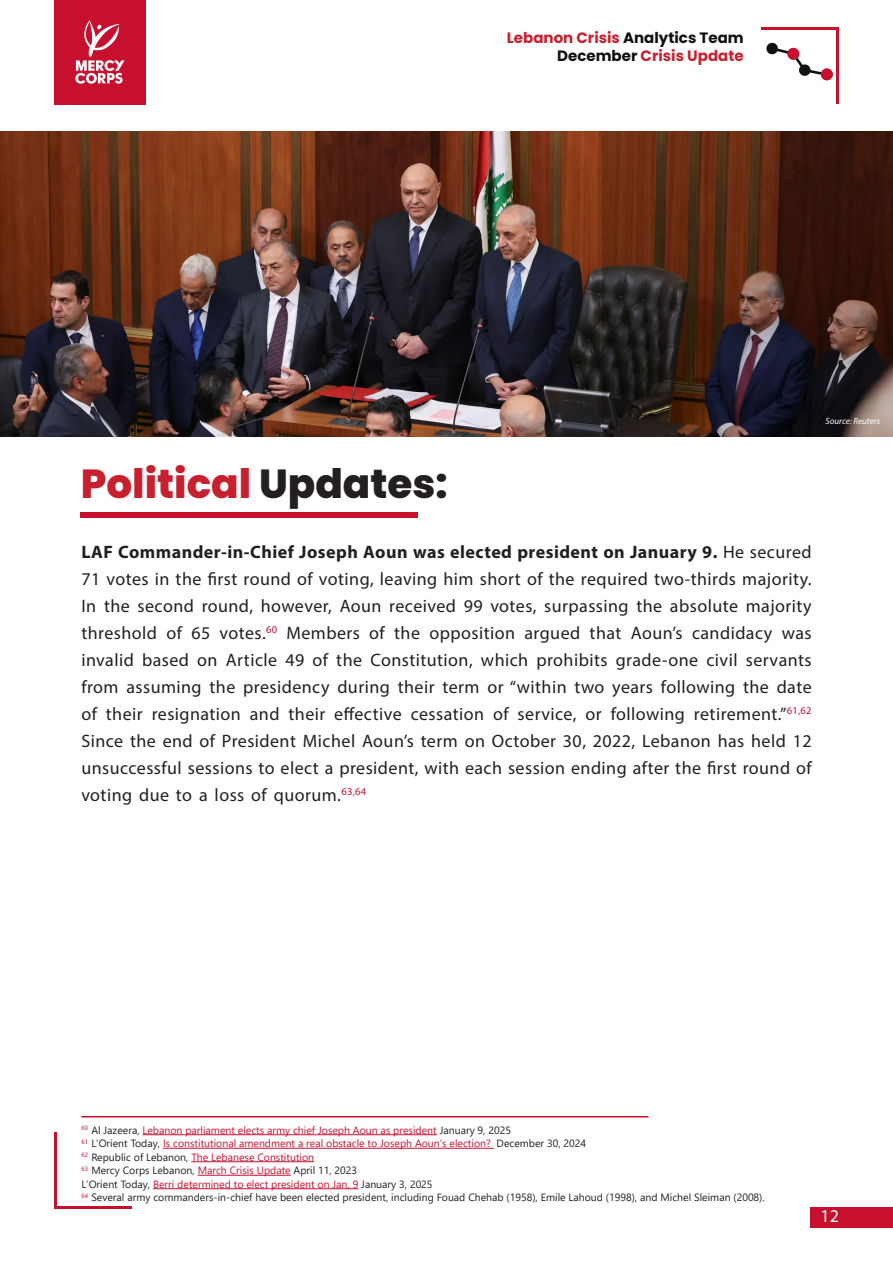
<style>
.page{position:relative;width:893px;height:1263px;background:#fff}
.page>*{position:absolute;margin:0;border:0;box-sizing:border-box;transform-origin:0 0}
.t1{font:800 40.5px "Poppins";color:#c7202e}
.t2{font:18px/27px "Myriad Pro";letter-spacing:.025em;color:#231f20;text-align:justify}
.t3{font:18px "Myriad Pro";color:#fff}
.t4{font:700 15px/18px "Poppins";color:#c7202e;text-align:right}
.t5{font:10.5px "Segoe UI";color:#c71031}
.footnote_text{font:10.5px "Segoe UI";color:#231f20}
.t6{font:italic 9px "Myriad Pro";color:#fff}
.s1{color:#0f1013}
.s2{color:#231f20}
.s3{font-weight:700}
.s4{color:#c71031}
</style>
<div class="page">
<div style="left:54px;top:0;width:92px;height:104px;background:#c70f2e"></div>
<svg style="left:75px;top:20px;width:49px;height:64px"></svg>
<svg style="left:766px;top:42px;width:67px;height:38px"></svg>
<hr style="left:761px;top:28px;width:77px;height:2px;background:#c70f2e">
<hr style="left:836px;top:28px;width:3px;height:76px;background:#c70f2e">
<hr style="left:55px;top:1207px;width:77px;height:2px;background:#c70f2e">
<hr style="left:54px;top:1132px;width:3px;height:77px;background:#c70f2e">
<div style="left:787px;top:48px;width:12px;height:12px;background:#c70f2e;border-radius:50%"></div>
<div style="left:821px;top:68px;width:12px;height:12px;background:#c70f2e;border-radius:50%"></div>
<div style="left:811px;top:1207px;width:82px;height:20px;background:#c70f2e"></div>
<div style="left:81px;top:512px;width:337px;height:6px;background:#c70f2e"></div>
<img style="left:0;top:131px;width:603px;height:306px">
<svg style="left:603px;top:131px;width:290px;height:306px;background:#41251b"></svg>
<hr style="left:142px;top:1134px;width:295px;height:1px;background:#c71031">
<hr style="left:163px;top:1148px;width:331px;height:1px;background:#c71031">
<hr style="left:191px;top:1161px;width:123px;height:1px;background:#c71031">
<hr style="left:198px;top:1175px;width:93px;height:1px;background:#c71031">
<hr style="left:153px;top:1188px;width:205px;height:1px;background:#c71031">
<hr style="left:81px;top:1116px;width:567px;height:1px;background:#c70f2e">
<p class="t4" style="left:507px;top:29px;width:238px">Lebanon Crisis <span class="s1">Analytics Team<br>December</span> Crisis Update</p>
<p class="t6" style="left:825px;top:416px;width:56px">Source: Reuters</p>
<p class="t1" style="left:81px;top:461px;width:369px">Political <span class="s2">Updates:</span></p>
<p class="t2" style="left:81px;top:538px;width:732px"><span class="s3">LAF Commander-in-Chief Joseph Aoun was elected president on January 9.</span> He secured 71 votes in the first round of voting, leaving him short of the required two-thirds majority.<br>In the second round, however, Aoun received 99 votes, surpassing the absolute majority threshold of 65 votes.<sup>60</sup> Members of the opposition argued that Aoun’s candidacy was invalid based on Article 49 of the Constitution, which prohibits grade-one civil servants from assuming the presidency during their term or “within two years following the date of their resignation and their effective cessation of service, or following retirement.”<sup>61,62<br></sup>Since the end of President Michel Aoun’s term on October 30, 2022, Lebanon has held 12 unsuccessful sessions to elect a president, with each session ending after the first round of voting due to a loss of quorum.<sup>63,64</sup></p>
<p class="t5" style="left:81px;top:1120px;width:431px"><sup>60</sup> <span class="s2">Al Jazeera,</span> Lebanon parliament elects army chief Joseph Aoun as president <span class="s2">January 9, 2025</span></p>
<p class="t5" style="left:81px;top:1134px;width:506px"><sup>61</sup> <span class="s2">L’Orient Today,</span> Is constitutional amendment a real obstacle to Joseph Aoun’s election? <span class="s2">December 30, 2024</span></p>
<p class="t5" style="left:81px;top:1147px;width:234px"><sup>62</sup> <span class="s2">Republic of Lebanon,</span> The Lebanese Constitution</p>
<p class="footnote_text" style="left:81px;top:1161px;width:277px"><sup>63</sup> Mercy Corps Lebanon, <span class="s4">March Crisis Update</span> April 11, 2023</p>
<p class="t5" style="left:81px;top:1174px;width:353px"><span class="s2">L’Orient Today,</span> Berri determined to elect president on Jan. 9 <span class="s2">January 3, 2025</span></p>
<p class="footnote_text" style="left:81px;top:1188px;width:685px"><sup>64</sup> Several army commanders-in-chief have been elected president, including Fouad Chehab (1958), Emile Lahoud (1998), and Michel Sleiman (2008).</p>
<p class="t3" style="left:820px;top:1205px;width:20px">12</p>
</div>
